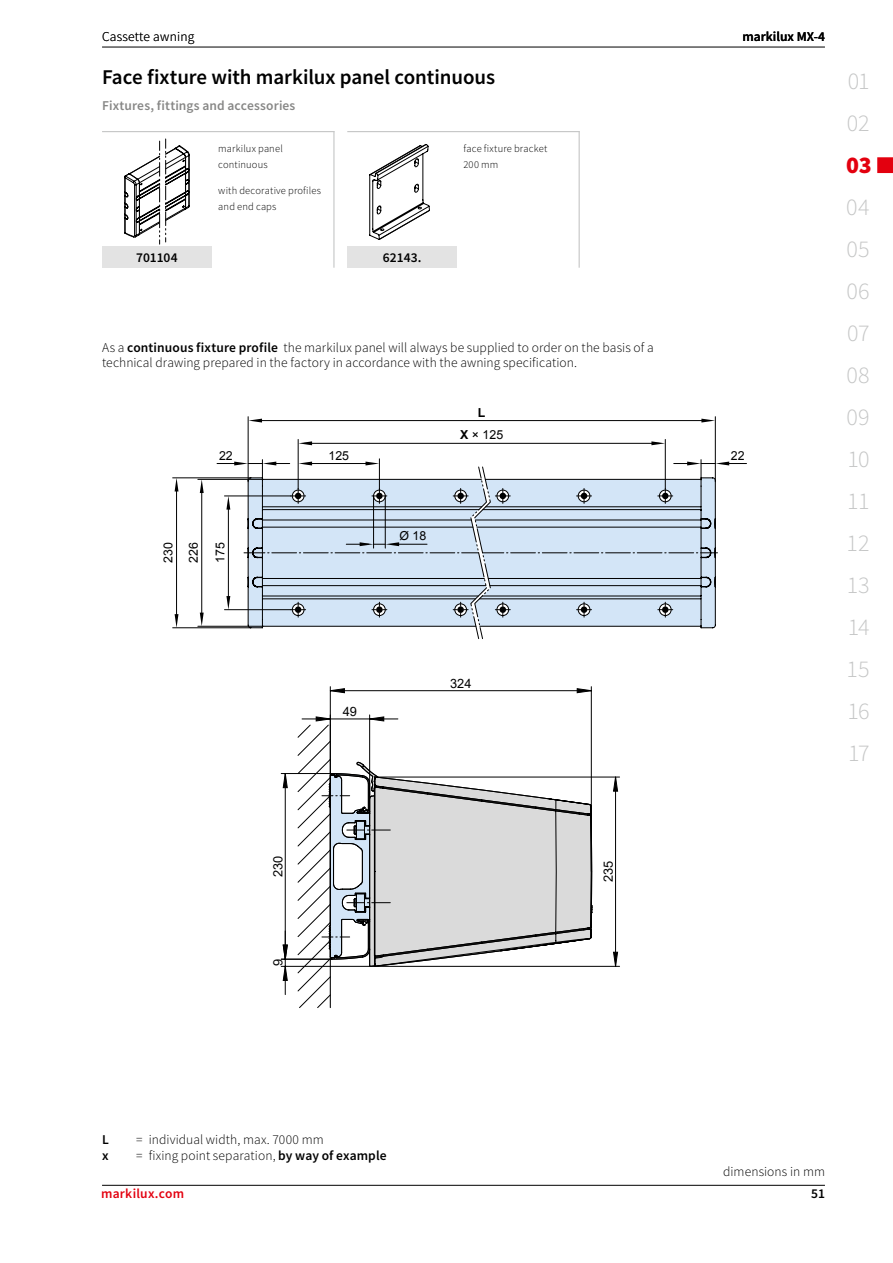
<style>
.page{position:relative;width:893px;height:1263px;background:#fff}
.page>*{position:absolute;margin:0;border:0;box-sizing:border-box;transform-origin:0 0}
.t1{font:300 24px/42px "Source Sans Pro";letter-spacing:.005em;color:#c5c6c6}
.t2{font:900 24px "Source Sans Pro";color:#e3000f}
.t3{font:600 21px "Source Sans Pro";letter-spacing:-.005em;color:#000}
.t4{font:300 13.5px/15.8px "Source Sans Pro";letter-spacing:.005em;color:#000}
.t5{font:600 13.5px "Source Sans Pro";letter-spacing:.01em;color:#878786}
.t6{font:600 13.5px "Source Sans Pro";color:#000}
.t7{font:600 13.5px "Source Sans Pro";letter-spacing:.02em;color:#e3000f}
.t8{font:12.75px "Arial";color:#000}
.t9{font:12.45px/25.2px "Arial";color:#000}
.t10{font:700 12.45px "Arial";color:#000}
.t11{font:300 10.5px/15.8px "Source Sans Pro";letter-spacing:.02em;color:#000}
.s1{font-weight:600}
.s2{font-weight:700}
</style>
<div class="page">
<div style="left:877px;top:157px;width:16px;height:16px;background:#e3000f"></div>
<hr style="left:102px;top:1185px;width:723px;height:1px;background:#000">
<hr style="left:102px;top:47px;width:723px;height:1px;background:#000">
<hr style="left:257px;top:420px;width:449px;height:1px;background:#000">
<hr style="left:715px;top:417px;width:1px;height:65px;background:#000">
<hr style="left:248px;top:417px;width:1px;height:65px;background:#000">
<hr style="left:304px;top:443px;width:355px;height:1px;background:#000">
<hr style="left:665px;top:439px;width:1px;height:50px;background:#000">
<hr style="left:298px;top:439px;width:1px;height:50px;background:#000">
<hr style="left:379px;top:459px;width:1px;height:30px;background:#000">
<hr style="left:201px;top:488px;width:1px;height:129px;background:#000">
<hr style="left:198px;top:626px;width:65px;height:1px;background:#000">
<hr style="left:198px;top:479px;width:65px;height:1px;background:#000">
<hr style="left:176px;top:488px;width:1px;height:129px;background:#000">
<hr style="left:173px;top:478px;width:78px;height:1px;background:#000">
<hr style="left:173px;top:627px;width:78px;height:1px;background:#000">
<svg style="left:701px;top:419px;width:14px;height:3px"></svg>
<svg style="left:175px;top:478px;width:3px;height:13px"></svg>
<svg style="left:175px;top:614px;width:3px;height:14px"></svg>
<svg style="left:200px;top:479px;width:4px;height:14px"></svg>
<svg style="left:200px;top:613px;width:4px;height:13px"></svg>
<svg style="left:248px;top:419px;width:14px;height:3px"></svg>
<svg style="left:651px;top:441px;width:14px;height:4px"></svg>
<svg style="left:298px;top:441px;width:14px;height:4px"></svg>
<svg style="left:217px;top:460px;width:529px;height:179px"></svg>
<svg style="left:124px;top:139px;width:66px;height:105px"></svg>
<div style="left:102px;top:247px;width:110px;height:21px;background:#e3e3e3"></div>
<hr style="left:333px;top:131px;width:1px;height:137px;background:#c5c6c6">
<hr style="left:102px;top:131px;width:232px;height:1px;background:#c5c6c6">
<svg style="left:369px;top:144px;width:61px;height:96px"></svg>
<div style="left:347px;top:247px;width:110px;height:21px;background:#e3e3e3"></div>
<hr style="left:579px;top:131px;width:1px;height:137px;background:#c5c6c6">
<hr style="left:347px;top:131px;width:233px;height:1px;background:#c5c6c6">
<hr style="left:371px;top:966px;width:249px;height:1px;background:#000">
<hr style="left:375px;top:777px;width:245px;height:1px;background:#000">
<hr style="left:281px;top:966px;width:90px;height:1px;background:#000">
<hr style="left:281px;top:773px;width:51px;height:1px;background:#000">
<hr style="left:281px;top:959px;width:51px;height:1px;background:#000">
<svg style="left:288px;top:777px;width:330px;height:190px"></svg>
<svg style="left:283px;top:774px;width:5px;height:220px"></svg>
<hr style="left:369px;top:715px;width:1px;height:98px;background:#000">
<hr style="left:591px;top:687px;width:1px;height:184px;background:#000">
<hr style="left:330px;top:687px;width:1px;height:38px;background:#000">
<svg style="left:330px;top:688px;width:262px;height:5px"></svg>
<svg style="left:297px;top:716px;width:295px;height:292px"></svg>
<hr style="left:330px;top:725px;width:1px;height:282px;background:#000">
<p class="t4" style="left:102px;top:29px;width:94px">Cassette awning</p>
<p class="t6" style="left:742px;top:28px;width:84px">markilux MX-4</p>
<h2 class="t3" style="left:102px;top:63px;width:395px">Face fixture with markilux panel continuous</h2>
<p class="t5" style="left:102px;top:97px;width:195px">Fixtures, fittings and accessories</p>
<p class="t6" style="left:136px;top:249px;width:43px">701104</p>
<p class="t11" style="left:218px;top:141px;width:66px">markilux panel continuous</p>
<p class="t11" style="left:218px;top:183px;width:104px">with decorative profiles and end caps</p>
<p class="t6" style="left:383px;top:249px;width:40px">62143.</p>
<p class="t11" style="left:463px;top:141px;width:85px">face fixture bracket<br>200 mm</p>
<p class="t4" style="left:102px;top:339px;width:553px">As a <span class="s1">continuous fixture profile</span> the markilux panel will always be supplied to order on the basis of a technical drawing prepared in the factory in accordance with the awning specification.</p>
<p class="t10" style="left:478px;top:404px;width:9px">L</p>
<p class="t9" style="left:460px;top:422px;width:45px"><span class="s2">X</span> × 125</p>
<p class="t9" style="left:219px;top:443px;width:15px">22</p>
<p class="t9" style="left:731px;top:443px;width:15px">22</p>
<p class="t9" style="left:328px;top:443px;width:22px">125</p>
<p class="t9" style="left:156px;top:563px;width:22px;rotate:-90deg">230<br>226</p>
<p class="t9" style="left:207px;top:563px;width:22px;rotate:-90deg">175</p>
<p class="t9" style="left:400px;top:523px;width:28px">Ø 18</p>
<p class="t8" style="left:343px;top:703px;width:16px">49</p>
<p class="t8" style="left:450px;top:674px;width:23px">324</p>
<h1 class="t1" style="left:847px;top:60px;width:24px">01<br>02</h1>
<h1 class="t2" style="left:846px;top:148px;width:27px">03</h1>
<h1 class="t1" style="left:846px;top:186px;width:25px;text-align:justify">04<br>05<br>06<br>07<br>08<br>09<br>10<br>11<br>12<br>13<br>14<br>15<br>16<br>17</h1>
<p class="t8" style="left:269px;top:877px;width:23px;rotate:-90deg">230</p>
<p class="t8" style="left:599px;top:882px;width:23px;rotate:-90deg">235</p>
<p class="t8" style="left:269px;top:966px;width:9px;rotate:-90deg">9</p>
<p class="t6" style="left:102px;top:1131px;width:8px">L</p>
<p class="t4" style="left:136px;top:1132px;width:189px">= individual width, max. 7000 mm</p>
<p class="t6" style="left:102px;top:1147px;width:8px">x</p>
<p class="t4" style="left:136px;top:1148px;width:252px">= fixing point separation, <span class="s1">by way of example</span></p>
<p class="t4" style="left:723px;top:1163px;width:103px">dimensions in mm</p>
<p class="t7" style="left:101px;top:1185px;width:85px">markilux.com</p>
<p class="t6" style="left:811px;top:1185px;width:15px">51</p>
</div>
